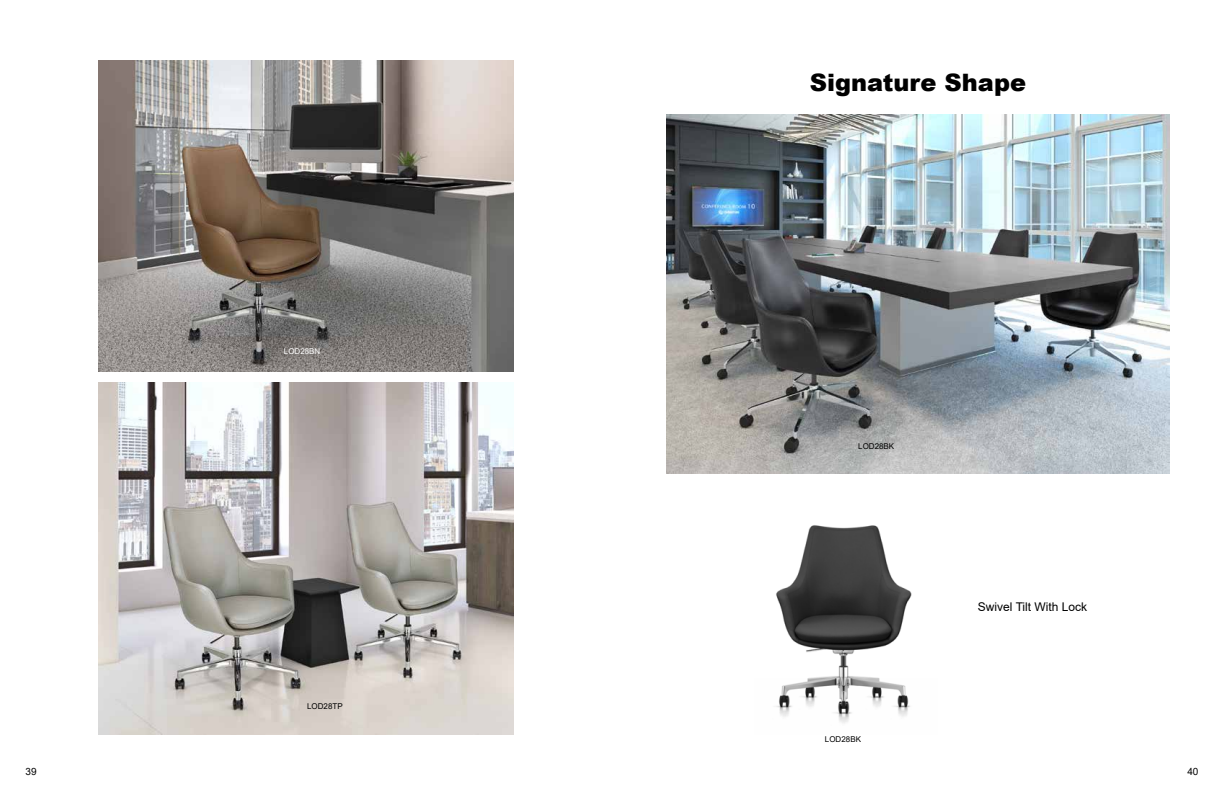
<style>
.page{position:relative;width:1224px;height:792px;background:#fff}
.page>*{position:absolute;margin:0;border:0;box-sizing:border-box;transform-origin:0 0}
.t1{font:900 24px "Arial";color:#000}
.t2{font:12px "Arial";color:#000}
.t3{font:10px "Arial";color:#000}
.t4{font:8px "Arial";color:#000}
.t5{font:8px "Arial";color:#fff}
</style>
<div class="page">
<img style="left:98px;top:61px;width:416px;height:311px">
<img style="left:776px;top:525px;width:136px;height:198px">
<img style="left:666px;top:114px;width:504px;height:359px">
<img style="left:98px;top:382px;width:416px;height:353px">
<p class="t5" style="left:284px;top:345px;width:38px">LOD28BN</p>
<p class="t4" style="left:307px;top:701px;width:37px">LOD28TP</p>
<h1 class="t1" style="left:810px;top:65px;width:218px">Signature Shape</h1>
<p class="t4" style="left:858px;top:441px;width:38px">LOD28BK</p>
<p class="t4" style="left:825px;top:733px;width:38px">LOD28BK</p>
<h2 class="t2" style="left:978px;top:599px;width:111px">Swivel Tilt With Lock</h2>
<p class="t3" style="left:26px;top:765px;width:13px">39</p>
<p class="t3" style="left:1187px;top:765px;width:13px">40</p>
</div>
